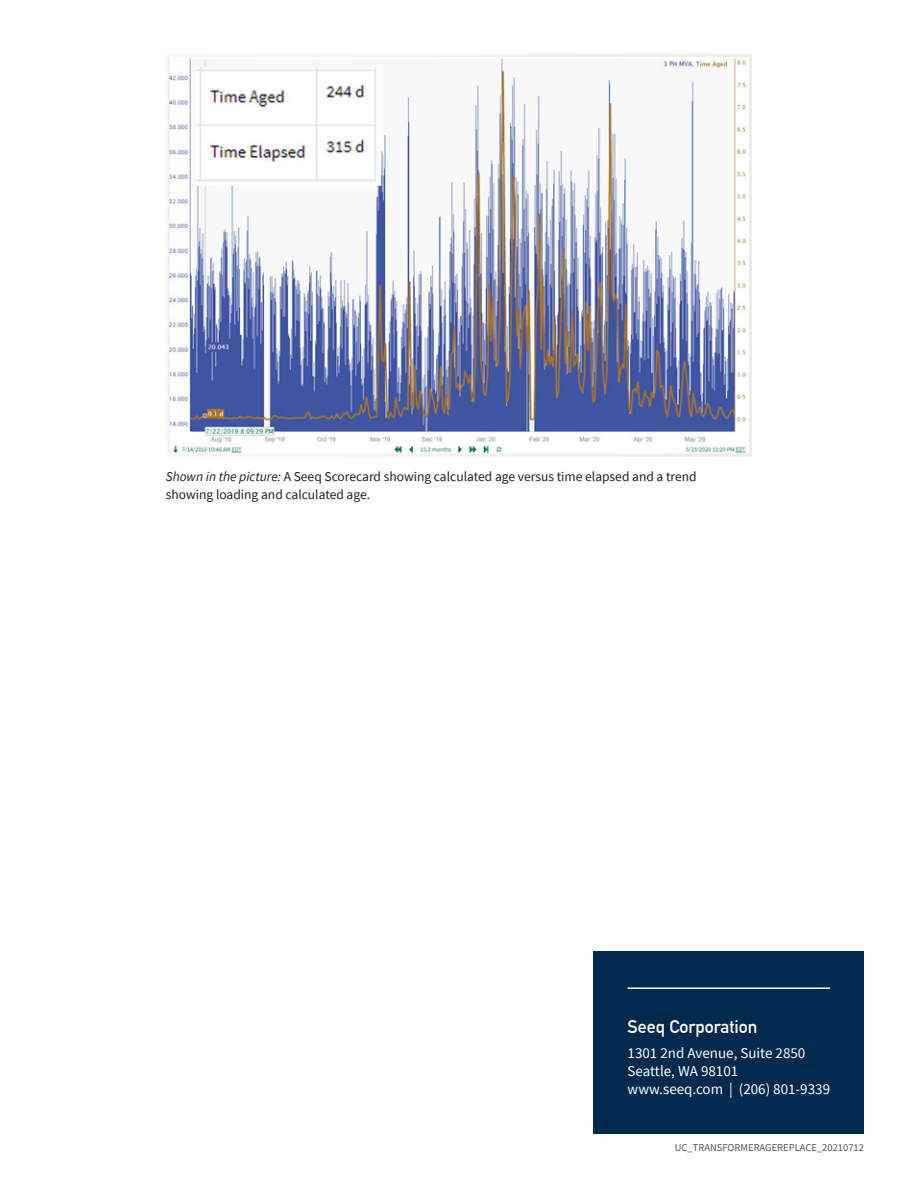
<style>
.page{position:relative;width:918px;height:1188px;background:#fff}
.page>*{position:absolute;margin:0;border:0;box-sizing:border-box;transform-origin:0 0}
.t1{font:700 18px "DIN Alternate";color:#fff}
.t2{font:15px "Source Sans Pro";color:#fff}
.t3{font:13.5px/18px "Source Sans Pro";color:#231f20}
.t4{font:10.5px "Source Sans Pro";color:#57585a}
.s1{font-style:italic}
</style>
<div class="page">
<div style="left:594px;top:951px;width:270px;height:183px;background:#00294e"></div>
<hr style="left:628px;top:987px;width:202px;height:2px;background:#fff">
<svg style="left:168px;top:54px;width:584px;height:403px"></svg>
<p class="t3" style="left:166px;top:467px;width:532px"><span class="s1">Shown in the picture:</span> A Seeq Scorecard showing calculated age versus time elapsed and a trend showing loading and calculated age.</p>
<p class="t1" style="left:628px;top:1013px;width:132px">Seeq Corporation</p>
<p class="t2" style="left:628px;top:1043px;width:179px">1301 2nd Avenue, Suite 2850</p>
<p class="t2" style="left:628px;top:1061px;width:112px">Seattle, WA 98101</p>
<p class="t2" style="left:628px;top:1079px;width:204px">www.seeq.com | (206) 801-9339</p>
<p class="t4" style="left:675px;top:1140px;width:191px">UC_TRANSFORMERAGEREPLACE_20210712</p>
</div>
